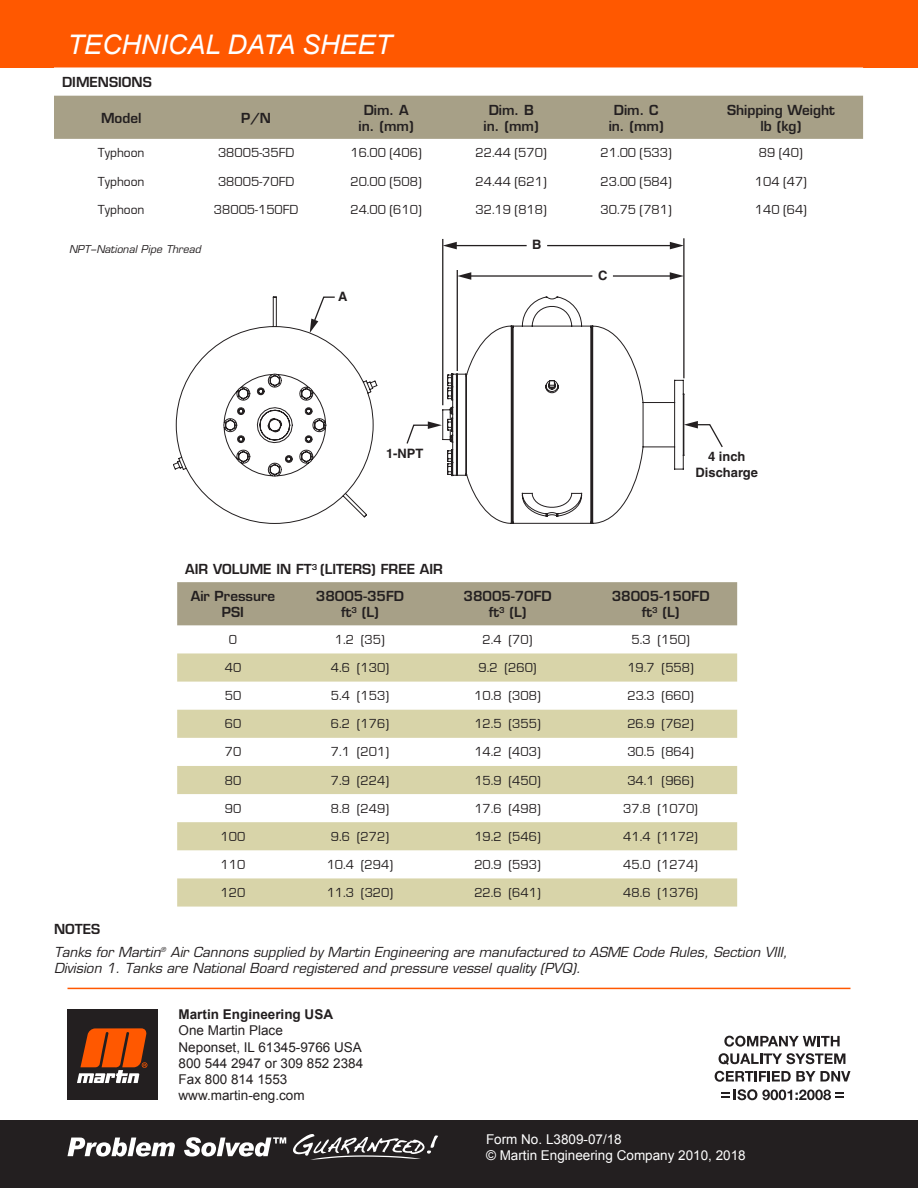
<style>
.page{position:relative;width:918px;height:1188px;background:#fff}
.page>*{position:absolute;margin:0;border:0;box-sizing:border-box;transform-origin:0 0}
.t1{font:italic 27px "Arial";color:#fff}
.Paragraph{font:13.5px "Eurostile";color:#231f20}
.Headline{font:600 13.5px/16.2px "Eurostile";color:#231f20;text-align:center}
.t2{font:italic 13.5px/16.2px "Eurostile";color:#231f20}
.t3{font:13.5px "Arial";color:#231f20}
.t4{font:13.5px "Arial";color:#fff}
.t5{font:700 13.5px "Arial";color:#231f20}
.t6{font:700 12.9px/15.6px "Helvetica";color:#231f20;text-align:center}
.text{font:italic 10.5px "Eurostile";color:#231f20}
</style>
<div class="page">
<div style="left:0;top:0;width:918px;height:68px;background:#ff5800"></div>
<div style="left:68px;top:1009px;width:90px;height:91px;background:#231f20"></div>
<svg style="left:77px;top:1028px;width:70px;height:55px"></svg>
<hr style="left:68px;top:988px;width:782px;height:1px;background:#ff5800">
<div style="left:0;top:1120px;width:918px;height:68px;background:#231f20"></div>
<div style="left:54px;top:95px;width:809px;height:44px;background:#a7a087"></div>
<div style="left:177px;top:582px;width:560px;height:43px;background:#a7a087"></div>
<svg style="left:177px;top:653px;width:560px;height:254px;fill:#d8d4a9"></svg>
<svg style="left:173px;top:296px;width:205px;height:228px"></svg>
<svg style="left:442px;top:296px;width:243px;height:179px"></svg>
<svg style="left:450px;top:325px;width:194px;height:199px"></svg>
<svg style="left:310px;top:296px;width:26px;height:37px"></svg>
<hr style="left:442px;top:239px;width:1px;height:166px;background:#231f20">
<hr style="left:683px;top:239px;width:2px;height:139px;background:#231f20">
<hr style="left:548px;top:245px;width:124px;height:1px;background:#231f20">
<svg style="left:670px;top:242px;width:14px;height:7px"></svg>
<hr style="left:454px;top:245px;width:72px;height:1px;background:#231f20">
<svg style="left:443px;top:242px;width:14px;height:7px"></svg>
<hr style="left:614px;top:275px;width:58px;height:2px;background:#231f20">
<svg style="left:670px;top:272px;width:14px;height:8px"></svg>
<hr style="left:469px;top:275px;width:123px;height:2px;background:#231f20">
<svg style="left:458px;top:272px;width:13px;height:8px"></svg>
<svg style="left:406px;top:421px;width:36px;height:23px"></svg>
<svg style="left:684px;top:421px;width:39px;height:28px"></svg>
<hr style="left:457px;top:270px;width:1px;height:101px;background:#231f20">
<svg style="left:724px;top:1036px;width:116px;height:11px"></svg>
<svg style="left:719px;top:1053px;width:126px;height:12px"></svg>
<svg style="left:715px;top:1071px;width:135px;height:11px"></svg>
<svg style="left:721px;top:1089px;width:123px;height:11px"></svg>
<svg style="left:67px;top:1138px;width:108px;height:19px"></svg>
<svg style="left:184px;top:1137px;width:102px;height:20px"></svg>
<svg style="left:293px;top:1134px;width:145px;height:26px"></svg>
<h1 class="t1" style="left:68px;top:27px;width:326px">TECHNICAL DATA SHEET</h1>
<p class="Headline" style="left:62px;top:74px;width:91px">DIMENSIONS</p>
<p class="Headline" style="left:101px;top:110px;width:42px">Model</p>
<p class="Headline" style="left:241px;top:110px;width:31px">P/N</p>
<p class="Headline" style="left:359px;top:101px;width:57px">Dim. A in. (mm)</p>
<p class="Headline" style="left:484px;top:101px;width:57px">Dim. B in. (mm)</p>
<p class="Headline" style="left:609px;top:101px;width:57px">Dim. C in. (mm)</p>
<p class="Headline" style="left:727px;top:101px;width:109px">Shipping Weight lb (kg)</p>
<p class="Paragraph" style="left:98px;top:146px;width:48px">Typhoon</p>
<p class="Paragraph" style="left:218px;top:146px;width:78px">38005-35FD</p>
<p class="Paragraph" style="left:350px;top:146px;width:73px">16.00 (406)</p>
<p class="Paragraph" style="left:475px;top:146px;width:73px">22.44 (570)</p>
<p class="Paragraph" style="left:601px;top:146px;width:73px">21.00 (533)</p>
<p class="Paragraph" style="left:759px;top:146px;width:45px">89 (40)</p>
<p class="Paragraph" style="left:98px;top:174px;width:48px">Typhoon</p>
<p class="Paragraph" style="left:218px;top:174px;width:78px">38005-70FD</p>
<p class="Paragraph" style="left:350px;top:174px;width:73px">20.00 (508)</p>
<p class="Paragraph" style="left:475px;top:174px;width:73px">24.44 (621)</p>
<p class="Paragraph" style="left:601px;top:174px;width:73px">23.00 (584)</p>
<p class="Paragraph" style="left:755px;top:174px;width:54px">104 (47)</p>
<p class="Paragraph" style="left:98px;top:202px;width:48px">Typhoon</p>
<p class="Paragraph" style="left:214px;top:202px;width:86px">38005-150FD</p>
<p class="Paragraph" style="left:350px;top:202px;width:73px">24.00 (610)</p>
<p class="Paragraph" style="left:475px;top:202px;width:73px">32.19 (818)</p>
<p class="Paragraph" style="left:601px;top:202px;width:73px">30.75 (781)</p>
<p class="Paragraph" style="left:755px;top:202px;width:54px">140 (64)</p>
<p class="text" style="left:69px;top:243px;width:133px">NPT−National Pipe Thread</p>
<p class="t6" style="left:338px;top:288px;width:11px">A</p>
<p class="t6" style="left:532px;top:237px;width:11px">B</p>
<p class="t6" style="left:598px;top:268px;width:11px">C</p>
<p class="t6" style="left:386px;top:445px;width:39px">1-NPT</p>
<p class="t6" style="left:696px;top:448px;width:64px">4 inch<br>Discharge</p>
<p class="Headline" style="left:185px;top:561px;width:259px">AIR VOLUME IN FT<sup>3</sup> (LITERS) FREE AIR</p>
<p class="Headline" style="left:191px;top:588px;width:86px">Air Pressure<br>PSI</p>
<p class="Headline" style="left:316px;top:588px;width:90px">38005-35FD ft<sup>3</sup> (L)</p>
<p class="Headline" style="left:463px;top:588px;width:90px">38005-70FD ft<sup>3</sup> (L)</p>
<p class="Headline" style="left:612px;top:588px;width:99px">38005-150FD ft<sup>3</sup> (L)</p>
<p class="Paragraph" style="left:229px;top:632px;width:10px">0</p>
<p class="Paragraph" style="left:335px;top:632px;width:51px">1.2 (35)</p>
<p class="Paragraph" style="left:483px;top:632px;width:51px">2.4 (70)</p>
<p class="Paragraph" style="left:632px;top:632px;width:60px">5.3 (150)</p>
<p class="Paragraph" style="left:225px;top:660px;width:18px">40</p>
<p class="Paragraph" style="left:331px;top:660px;width:60px">4.6 (130)</p>
<p class="Paragraph" style="left:478px;top:660px;width:60px">9.2 (260)</p>
<p class="Paragraph" style="left:627px;top:660px;width:68px">19.7 (558)</p>
<p class="Paragraph" style="left:225px;top:688px;width:18px">50</p>
<p class="Paragraph" style="left:331px;top:688px;width:60px">5.4 (153)</p>
<p class="Paragraph" style="left:474px;top:688px;width:68px">10.8 (308)</p>
<p class="Paragraph" style="left:627px;top:688px;width:68px">23.3 (660)</p>
<p class="Paragraph" style="left:225px;top:717px;width:18px">60</p>
<p class="Paragraph" style="left:331px;top:717px;width:60px">6.2 (176)</p>
<p class="Paragraph" style="left:474px;top:717px;width:68px">12.5 (355)</p>
<p class="Paragraph" style="left:627px;top:717px;width:68px">26.9 (762)</p>
<p class="Paragraph" style="left:225px;top:745px;width:18px">70</p>
<p class="Paragraph" style="left:331px;top:745px;width:60px">7.1 (201)</p>
<p class="Paragraph" style="left:474px;top:745px;width:68px">14.2 (403)</p>
<p class="Paragraph" style="left:627px;top:745px;width:68px">30.5 (864)</p>
<p class="Paragraph" style="left:225px;top:773px;width:18px">80</p>
<p class="Paragraph" style="left:331px;top:773px;width:60px">7.9 (224)</p>
<p class="Paragraph" style="left:474px;top:773px;width:68px">15.9 (450)</p>
<p class="Paragraph" style="left:627px;top:773px;width:68px">34.1 (966)</p>
<p class="Paragraph" style="left:225px;top:801px;width:18px">90</p>
<p class="Paragraph" style="left:331px;top:801px;width:60px">8.8 (249)</p>
<p class="Paragraph" style="left:474px;top:801px;width:68px">17.6 (498)</p>
<p class="Paragraph" style="left:623px;top:801px;width:76px">37.8 (1070)</p>
<p class="Paragraph" style="left:221px;top:829px;width:26px">100</p>
<p class="Paragraph" style="left:331px;top:829px;width:60px">9.6 (272)</p>
<p class="Paragraph" style="left:474px;top:829px;width:68px">19.2 (546)</p>
<p class="Paragraph" style="left:623px;top:829px;width:76px">41.4 (1172)</p>
<p class="Paragraph" style="left:221px;top:857px;width:26px">110</p>
<p class="Paragraph" style="left:327px;top:857px;width:68px">10.4 (294)</p>
<p class="Paragraph" style="left:474px;top:857px;width:68px">20.9 (593)</p>
<p class="Paragraph" style="left:623px;top:857px;width:76px">45.0 (1274)</p>
<p class="Paragraph" style="left:221px;top:885px;width:26px">120</p>
<p class="Paragraph" style="left:327px;top:885px;width:68px">11.3 (320)</p>
<p class="Paragraph" style="left:474px;top:885px;width:68px">22.6 (641)</p>
<p class="Paragraph" style="left:623px;top:885px;width:76px">48.6 (1376)</p>
<p class="Headline" style="left:54px;top:921px;width:48px">NOTES</p>
<p class="t2" style="left:54px;top:944px;width:735px">Tanks for Martin<sup>®</sup> Air Cannons supplied by Martin Engineering are manufactured to ASME Code Rules, Section VIII,<br>Division 1. Tanks are National Board registered and pressure vessel quality (PVQ).</p>
<p class="t5" style="left:179px;top:1006px;width:156px">Martin Engineering USA</p>
<p class="t3" style="left:179px;top:1022px;width:106px">One Martin Place</p>
<p class="t3" style="left:179px;top:1038px;width:185px">Neponset, IL 61345-9766 USA</p>
<p class="t3" style="left:179px;top:1054px;width:186px">800 544 2947 or 309 852 2384</p>
<p class="t3" style="left:179px;top:1070px;width:110px">Fax 800 814 1553</p>
<p class="t3" style="left:179px;top:1087px;width:128px">www.martin-eng.com</p>
<p class="t4" style="left:486px;top:1130px;width:137px">Form No. L3809-07/18</p>
<p class="t4" style="left:486px;top:1146px;width:261px">© Martin Engineering Company 2010, 2018</p>
</div>
